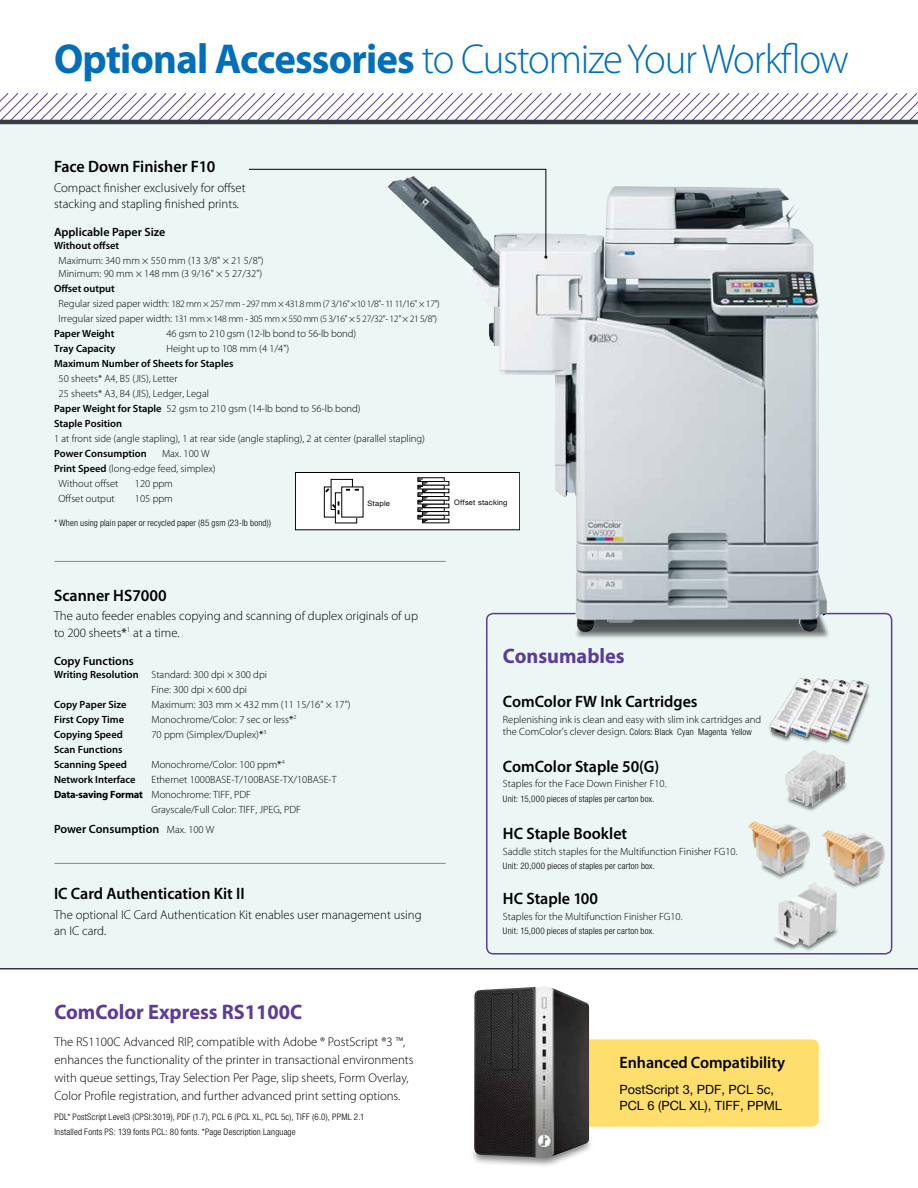
<style>
.page{position:relative;width:918px;height:1188px;background:#fff}
.page>*{position:absolute;margin:0;border:0;box-sizing:border-box;transform-origin:0 0}
.t1{font:300 42px "Myriad Pro";letter-spacing:-.03em;color:#006fb9}
.t2{font:700 21px "Myriad Pro";color:#5d3c94}
.t3{font:600 16.5px "Myriad Pro";color:#000}
.t4{font:300 12.75px/16.5px "Myriad Pro";color:#000}
.t5{font:12.75px/16.5px "Helvetica Neue LT Std";color:#000}
.t6{font:600 12px "Myriad Pro";color:#000}
.t7{font:300 10.5px/12.8px "Myriad Pro";color:#000}
.t8{font:600 10.5px/15px "Myriad Pro";color:#000}
.t9{font:300 9.75px/15px "Myriad Pro";letter-spacing:-.04em;color:#000}
.t10{font:300 condensed 9px/15px "Helvetica Neue LT Std";letter-spacing:.02em;color:#000}
.t11{font:7.5px "Helvetica Neue";letter-spacing:.025em;color:#000}
.s1{font-weight:700}
.s2{font-size:10.5px}
.s3{font-weight:600}
.s4{font-weight:400}
.s5{font-weight:300;font-size:10.5px}
.s6{font-family:"Myriad Pro";font-stretch:normal;font-size:10.5px}
</style>
<div class="page">
<div style="left:0;top:123px;width:918px;height:845px;background:#ebf6f5"></div>
<div style="left:486px;top:613px;width:406px;height:342px;border:2px solid #5d3c94;border-radius:6px"></div>
<div style="left:581px;top:1039px;width:238px;height:88px;background:#fedf6d;border-radius:6px"></div>
<div style="left:574px;top:553px;width:257px;height:87px;background:#000;opacity:.5"></div>
<svg style="left:800px;top:555px;width:27px;height:77px;background:#a1aaae"></svg>
<img style="left:388px;top:186px;width:412px;height:446px">
<div style="left:295px;top:472px;width:225px;height:58px;background:#fff"></div>
<div style="left:295px;top:472px;width:225px;height:58px;border:1px solid #000"></div>
<div style="left:418px;top:478px;width:26px;height:4px;border:1px solid #000"></div>
<div style="left:422px;top:489px;width:27px;height:4px;border:1px solid #000"></div>
<div style="left:418px;top:493px;width:26px;height:4px;border:1px solid #000"></div>
<div style="left:422px;top:504px;width:27px;height:4px;border:1px solid #000"></div>
<div style="left:418px;top:500px;width:26px;height:4px;border:1px solid #000"></div>
<div style="left:418px;top:508px;width:26px;height:4px;border:1px solid #000"></div>
<div style="left:422px;top:519px;width:27px;height:4px;border:1px solid #000"></div>
<div style="left:418px;top:515px;width:26px;height:4px;border:1px solid #000"></div>
<svg style="left:418px;top:479px;width:10px;height:43px"></svg>
<svg style="left:326px;top:489px;width:5px;height:13px"></svg>
<div style="left:324px;top:487px;width:22px;height:30px;border:1px solid #000"></div>
<svg style="left:325px;top:488px;width:4px;height:4px"></svg>
<svg style="left:333px;top:486px;width:18px;height:16px"></svg>
<div style="left:331px;top:479px;width:22px;height:31px;border:1px solid #000"></div>
<svg style="left:337px;top:495px;width:18px;height:23px"></svg>
<div style="left:335px;top:493px;width:22px;height:30px;border:1px solid #000"></div>
<svg style="left:330px;top:502px;width:9px;height:13px"></svg>
<div style="left:342px;top:487px;width:21px;height:30px;background:#fff"></div>
<svg style="left:248px;top:169px;width:299px;height:90px"></svg>
<img style="left:769px;top:677px;width:101px;height:67px">
<div style="left:772px;top:913px;width:68px;height:39px;background:#000;opacity:.5"></div>
<img style="left:775px;top:884px;width:62px;height:63px">
<div style="left:832px;top:850px;width:50px;height:40px;background:#000;opacity:.5"></div>
<img style="left:748px;top:821px;width:137px;height:63px">
<div style="left:786px;top:772px;width:63px;height:40px;background:#000;opacity:.5"></div>
<img style="left:785px;top:750px;width:61px;height:57px">
<hr style="left:0;top:968px;width:918px;height:2px;background:#363d45">
<svg style="left:0;top:94px;width:918px;height:30px"></svg>
<hr style="left:54px;top:561px;width:392px;height:1px;background:#898989">
<hr style="left:54px;top:863px;width:392px;height:1px;background:#898989">
<div style="left:470px;top:1129px;width:125px;height:39px;background:#000;opacity:.5"></div>
<img style="left:474px;top:987px;width:115px;height:171px">
<h1 class="t1" style="left:54px;top:36px;width:797px"><span class="s1">Optional Accessories</span> to Customize Your Workflow</h1>
<h3 class="t3" style="left:54px;top:158px;width:163px">Face Down Finisher F10</h3>
<p class="t4" style="left:54px;top:179px;width:193px">Compact finisher exclusively for offset stacking and stapling finished prints.</p>
<p class="t6" style="left:54px;top:226px;width:113px">Applicable Paper Size</p>
<p class="t8" style="left:54px;top:238px;width:67px">Without offset</p>
<p class="t7" style="left:59px;top:254px;width:207px">Maximum: 340 mm × 550 mm (13 3/8" × 21 5/8")<br>Minimum: 90 mm × 148 mm (3 9/16" × 5 27/32")</p>
<p class="t8" style="left:54px;top:281px;width:62px">Offset output</p>
<p class="t9" style="left:59px;top:296px;width:383px"><span class="s2">Regular sized paper width:</span> 182 mm × 257 mm - 297 mm × 431.8 mm (7 3/16"×10 1/8"- 11 11/16" × 17")<br><span class="s2">Irregular sized paper width:</span> 131 mm × 148 mm - 305 mm × 550 mm (5 3/16" × 5 27/32"- 12" × 21 5/8")</p>
<p class="t8" style="left:54px;top:326px;width:62px">Paper Weight</p>
<p class="t7" style="left:166px;top:327px;width:191px">46 gsm to 210 gsm (12-lb bond to 56-lb bond)</p>
<p class="t8" style="left:54px;top:341px;width:63px">Tray Capacity</p>
<p class="t7" style="left:166px;top:342px;width:124px">Height up to 108 mm (4 1/4")</p>
<p class="t8" style="left:54px;top:356px;width:181px">Maximum Number of Sheets for Staples</p>
<p class="t7" style="left:59px;top:372px;width:120px">50 sheets* A4, B5 (JIS), Letter</p>
<p class="t7" style="left:59px;top:387px;width:152px">25 sheets* A3, B4 (JIS), Ledger, Legal</p>
<p class="t7" style="left:54px;top:402px;width:308px"><span class="s3">Paper Weight for Staple</span> 52 gsm to 210 gsm (14-lb bond to 56-lb bond)</p>
<p class="t8" style="left:54px;top:416px;width:70px">Staple Position</p>
<p class="t7" style="left:54px;top:432px;width:373px">1 at front side (angle stapling), 1 at rear side (angle stapling), 2 at center (parallel stapling)</p>
<p class="t8" style="left:54px;top:446px;width:94px">Power Consumption</p>
<p class="t7" style="left:162px;top:447px;width:49px">Max. 100 W</p>
<p class="t7" style="left:54px;top:462px;width:163px"><span class="s3">Print Speed</span> (long-edge feed, simplex)</p>
<p class="t7" style="left:59px;top:477px;width:61px">Without offset</p>
<p class="t7" style="left:135px;top:477px;width:39px">120 ppm</p>
<p class="t7" style="left:59px;top:492px;width:58px">Offset output</p>
<p class="t7" style="left:135px;top:492px;width:39px">105 ppm</p>
<p class="t10" style="left:54px;top:516px;width:218px">* When using plain paper or recycled paper (85 gsm (23-lb bond))</p>
<p class="t11" style="left:368px;top:499px;width:24px">Staple</p>
<p class="t11" style="left:454px;top:497px;width:55px">Offset stacking</p>
<h3 class="t3" style="left:54px;top:586px;width:114px">Scanner HS7000</h3>
<p class="t4" style="left:54px;top:608px;width:366px">The auto feeder enables copying and scanning of duplex originals of up to 200 sheets<span class="s4">*</span><sup>1</sup> at a time.</p>
<p class="t6" style="left:54px;top:654px;width:81px">Copy Functions</p>
<p class="t7" style="left:152px;top:667px;width:117px;line-height:15px;text-indent:-98px"><span class="s3">Writing Resolution</span> Standard: 300 dpi × 300 dpi<br>Fine: 300 dpi × 600 dpi</p>
<p class="t8" style="left:54px;top:697px;width:74px">Copy Paper Size</p>
<p class="t7" style="left:152px;top:698px;width:201px">Maximum: 303 mm × 432 mm (11 15/16" × 17")</p>
<p class="t8" style="left:54px;top:712px;width:72px">First Copy Time</p>
<p class="t7" style="left:152px;top:713px;width:146px">Monochrome/Color: 7 sec or less<span class="s4">*</span><sup>2</sup></p>
<p class="t8" style="left:54px;top:727px;width:70px">Copying Speed</p>
<p class="t7" style="left:152px;top:728px;width:116px">70 ppm (Simplex/Duplex)<span class="s4">*</span><sup>3</sup></p>
<p class="t8" style="left:54px;top:742px;width:74px">Scan Functions<br>Scanning Speed</p>
<p class="t7" style="left:152px;top:758px;width:135px">Monochrome/Color: 100 ppm<span class="s4">*</span><sup>4</sup></p>
<p class="t8" style="left:54px;top:772px;width:83px">Network Interface</p>
<p class="t7" style="left:152px;top:773px;width:187px">Ethernet 1000BASE-T/100BASE-TX/10BASE-T</p>
<p class="t7" style="left:54px;top:788px;width:199px"><span class="s1">Data-saving Format</span> Monochrome: TIFF, PDF</p>
<p class="t7" style="left:152px;top:803px;width:151px">Grayscale/Full Color: TIFF, JPEG, PDF</p>
<p class="t6" style="left:54px;top:822px;width:162px">Power Consumption <span class="s5">Max. 100 W</span></p>
<h3 class="t3" style="left:54px;top:885px;width:192px">IC Card Authentication Kit II</h3>
<p class="t4" style="left:54px;top:907px;width:369px">The optional IC Card Authentication Kit enables user management using an IC card.</p>
<h2 class="t2" style="left:54px;top:1000px;width:249px">ComColor Express RS1100C</h2>
<p class="t4" style="left:54px;top:1033px;width:361px;line-height:18px">The RS1100C Advanced RIP, compatible with Adobe ® PostScript ®3 ™, enhances the functionality of the printer in transactional environments with queue settings, Tray Selection Per Page, slip sheets, Form Overlay, Color Profile registration, and further advanced print setting options.</p>
<p class="t10" style="left:54px;top:1109px;width:311px">PDL* PostScript Level3 (CPSI:3019), PDF (1.7), PCL 6 (PCL XL, PCL 5c), TIFF (6.0), PPML 2.1<br>Installed Fonts PS: 139 fonts PCL: 80 fonts. *Page Description Language</p>
<h2 class="t2" style="left:503px;top:644px;width:123px">Consumables</h2>
<h3 class="t3" style="left:503px;top:692px;width:196px">ComColor FW Ink Cartridges</h3>
<p class="t7" style="left:503px;top:713px;width:260px">Replenishing ink is clean and easy with slim ink cartridges and</p>
<p class="t10" style="left:503px;top:725px;width:250px"><span class="s6">the ComColor’s clever design.</span> Colors: Black Cyan Magenta Yellow</p>
<h3 class="t3" style="left:503px;top:757px;width:158px">ComColor Staple 50(G)</h3>
<p class="t7" style="left:503px;top:778px;width:165px">Staples for the Face Down Finisher F10.</p>
<p class="t10" style="left:503px;top:791px;width:153px">Unit: 15,000 pieces of staples per carton box.</p>
<h3 class="t3" style="left:503px;top:824px;width:126px">HC Staple Booklet</h3>
<p class="t7" style="left:503px;top:845px;width:236px">Saddle stitch staples for the Multifunction Finisher FG10.</p>
<p class="t10" style="left:503px;top:858px;width:153px">Unit: 20,000 pieces of staples per carton box.</p>
<h3 class="t3" style="left:503px;top:889px;width:97px">HC Staple 100</h3>
<p class="t7" style="left:503px;top:910px;width:181px">Staples for the Multifunction Finisher FG10.</p>
<p class="t10" style="left:503px;top:923px;width:153px">Unit: 15,000 pieces of staples per carton box.</p>
<h3 class="t3" style="left:619px;top:1054px;width:167px">Enhanced Compatibility</h3>
<p class="t5" style="left:619px;top:1081px;width:164px">PostScript 3, PDF, PCL 5c,<br>PCL 6 (PCL XL), TIFF, PPML</p>
</div>
